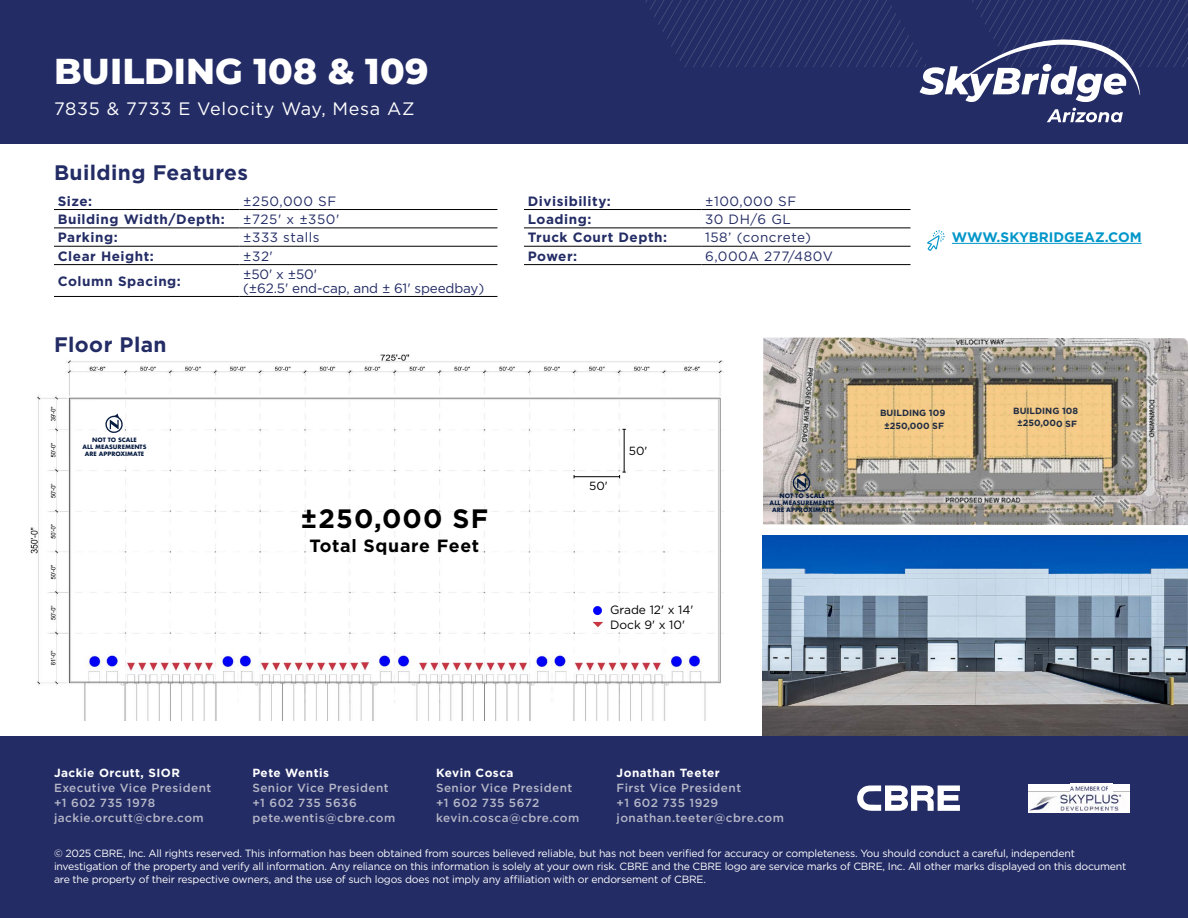
<style>
.page{position:relative;width:1188px;height:918px;background:#fff}
.page>*{position:absolute;margin:0;border:0;box-sizing:border-box;transform-origin:0 0}
.t1{font:800 36px "Montserrat";letter-spacing:.005em;color:#fff}
.t2{font:700 26.55px "Gotham";letter-spacing:.04em;color:#000}
.t3{font:700 21px "Gotham";letter-spacing:.02em;color:#232c65}
.t4{font:18px "Gotham";letter-spacing:.04em;color:#fff}
.t5{font:700 17.7px "Gotham";letter-spacing:.04em;color:#000}
.t6{font:700 13.8px "Gotham";color:#0096c9}
.t7{font:700 13.5px "Gotham";letter-spacing:.04em;color:#232c65}
.t8{font:13.5px "Gotham";letter-spacing:.04em;color:#232c65}
.t9{font:13.5px/13.5px "Gotham";letter-spacing:-.01em;color:#232c65}
.t10{font:12px/14.4px "Gotham";color:#000}
.t11{font:500 11.85px/14.7px "Gotham";letter-spacing:.04em;color:#b5b7c7}
.t12{font:700 11.85px "Gotham";letter-spacing:.04em;color:#fff}
.t13{font:11.85px "Gotham";color:#000}
.t14{font:10.5px/12.6px "Gotham";letter-spacing:-.02em;color:#fff}
.t15{font:700 9px/12.6px "Gotham";letter-spacing:-.01em;color:#202c42;text-align:center}
.t16{font:700 5.85px/6.9px "Futura";color:#071c41;text-align:center}
</style>
<div class="page">
<img style="left:763px;top:536px;width:425px;height:201px">
<img style="left:763px;top:338px;width:425px;height:187px">
<img style="left:30px;top:354px;width:693px;height:366px">
<hr style="left:574px;top:476px;width:46px;height:1px;background:#000">
<hr style="left:624px;top:429px;width:1px;height:43px;background:#000">
<svg style="left:619px;top:472px;width:7px;height:6px"></svg>
<svg style="left:104px;top:413px;width:19px;height:21px"></svg>
<div style="left:0;top:737px;width:1188px;height:181px;background:#232c65"></div>
<div style="left:0;top:0;width:1188px;height:144px;background:#232c65"></div>
<svg style="left:857px;top:785px;width:103px;height:26px"></svg>
<div style="left:1029px;top:784px;width:101px;height:29px;background:#fff"></div>
<img style="left:1029px;top:793px;width:95px;height:19px">
<img style="left:1070px;top:786px;width:38px;height:6px">
<div style="left:593px;top:606px;width:9px;height:9px;background:#0001fc;border-radius:50%"></div>
<svg style="left:593px;top:622px;width:10px;height:5px"></svg>
<hr style="left:54px;top:209px;width:185px;height:1px;background:#000">
<hr style="left:239px;top:209px;width:258px;height:1px;background:#000">
<hr style="left:54px;top:228px;width:185px;height:1px;background:#000">
<hr style="left:239px;top:228px;width:258px;height:1px;background:#000">
<hr style="left:54px;top:246px;width:185px;height:1px;background:#000">
<hr style="left:239px;top:246px;width:258px;height:1px;background:#000">
<hr style="left:54px;top:264px;width:185px;height:1px;background:#000">
<hr style="left:239px;top:264px;width:258px;height:1px;background:#000">
<hr style="left:54px;top:296px;width:185px;height:1px;background:#000">
<hr style="left:239px;top:296px;width:258px;height:1px;background:#000">
<hr style="left:524px;top:209px;width:177px;height:1px;background:#000">
<hr style="left:701px;top:209px;width:210px;height:1px;background:#000">
<hr style="left:524px;top:228px;width:177px;height:1px;background:#000">
<hr style="left:701px;top:228px;width:210px;height:1px;background:#000">
<hr style="left:524px;top:246px;width:177px;height:1px;background:#000">
<hr style="left:701px;top:246px;width:210px;height:1px;background:#000">
<hr style="left:524px;top:264px;width:177px;height:1px;background:#000">
<hr style="left:701px;top:264px;width:210px;height:1px;background:#000">
<svg style="left:792px;top:472px;width:19px;height:21px"></svg>
<svg style="left:1047px;top:108px;width:76px;height:14px"></svg>
<svg style="left:645px;top:0;width:543px;height:102px"></svg>
<svg style="left:927px;top:230px;width:18px;height:21px"></svg>
<hr style="left:952px;top:243px;width:190px;height:1px;background:#0096c9">
<h1 class="t1" style="left:54px;top:45px;width:376px">BUILDING 108 &amp; 109</h1>
<h3 class="t4" style="left:54px;top:97px;width:362px">7835 &amp; 7733 E Velocity Way, Mesa AZ</h3>
<h3 class="t3" style="left:54px;top:159px;width:196px">Building Features</h3>
<p class="t7" style="left:58px;top:192px;width:36px">Size:</p>
<p class="t8" style="left:243px;top:192px;width:95px">±250,000 SF</p>
<p class="t7" style="left:58px;top:210px;width:169px">Building Width/Depth:</p>
<p class="t8" style="left:243px;top:211px;width:98px">±725' x ±350'</p>
<p class="t7" style="left:58px;top:229px;width:61px">Parking:</p>
<p class="t8" style="left:243px;top:229px;width:78px">±333 stalls</p>
<p class="t7" style="left:58px;top:247px;width:98px">Clear Height:</p>
<p class="t8" style="left:243px;top:247px;width:31px">±32'</p>
<p class="t7" style="left:58px;top:272px;width:125px">Column Spacing:</p>
<p class="t9" style="left:243px;top:267px;width:243px">±50' x ±50'<br>(±62.5' end-cap, and ± 61' speedbay)</p>
<h3 class="t3" style="left:54px;top:331px;width:114px">Floor Plan</h3>
<p class="t16" style="left:82px;top:437px;width:66px">NOT TO SCALE<br>ALL MEASUREMENTS<br>ARE APPROXIMATE</p>
<h2 class="t2" style="left:301px;top:501px;width:189px">±250,000 SF</h2>
<h3 class="t5" style="left:309px;top:534px;width:171px">Total Square Feet</h3>
<p class="t7" style="left:528px;top:192px;width:85px">Divisibility:</p>
<p class="t8" style="left:705px;top:192px;width:93px">±100,000 SF</p>
<p class="t7" style="left:528px;top:210px;width:65px">Loading:</p>
<p class="t8" style="left:705px;top:211px;width:87px">30 DH/6 GL</p>
<p class="t7" style="left:528px;top:229px;width:141px">Truck Court Depth:</p>
<p class="t8" style="left:705px;top:229px;width:108px">158’ (concrete)</p>
<p class="t7" style="left:528px;top:247px;width:51px">Power:</p>
<p class="t8" style="left:705px;top:247px;width:130px">6,000A 277/480V</p>
<p class="t13" style="left:589px;top:479px;width:20px">50'</p>
<p class="t13" style="left:629px;top:443px;width:20px">50'</p>
<p class="t10" style="left:610px;top:602px;width:85px">Grade 12' x 14'<br>Dock 9' x 10'</p>
<p class="t16" style="left:770px;top:492px;width:67px">NOT TO SCALE<br>ALL MEASUREMENTS<br>ARE APPROXIMATE</p>
<h3 class="t6" style="left:952px;top:228px;width:191px">WWW.SKYBRIDGEAZ.COM</h3>
<p class="t15" style="left:880px;top:407px;width:67px">BUILDING 109 ±250,000 SF</p>
<p class="t15" style="left:1013px;top:404px;width:66px">BUILDING 108 ±250,000 SF</p>
<p class="t12" style="left:54px;top:765px;width:127px">Jackie Orcutt, SIOR</p>
<p class="t11" style="left:54px;top:780px;width:159px">Executive Vice President +1 602 735 1978 jackie.orcutt@cbre.com</p>
<p class="t12" style="left:252px;top:765px;width:78px">Pete Wentis</p>
<p class="t11" style="left:252px;top:780px;width:144px">Senior Vice President +1 602 735 5636 pete.wentis@cbre.com</p>
<p class="t12" style="left:436px;top:765px;width:79px">Kevin Cosca</p>
<p class="t11" style="left:436px;top:780px;width:145px">Senior Vice President +1 602 735 5672 kevin.cosca@cbre.com</p>
<p class="t12" style="left:617px;top:765px;width:105px">Jonathan Teeter</p>
<p class="t11" style="left:617px;top:780px;width:169px">First Vice President<br>+1 602 735 1929 jonathan.teeter@cbre.com</p>
<p class="t14" style="left:54px;top:847px;width:1074px">© 2025 CBRE, Inc. All rights reserved. This information has been obtained from sources believed reliable, but has not been verified for accuracy or completeness. You should conduct a careful, independent investigation of the property and verify all information. Any reliance on this information is solely at your own risk. CBRE and the CBRE logo are service marks of CBRE, Inc. All other marks displayed on this document are the property of their respective owners, and the use of such logos does not imply any affiliation with or endorsement of CBRE.</p>
</div>
